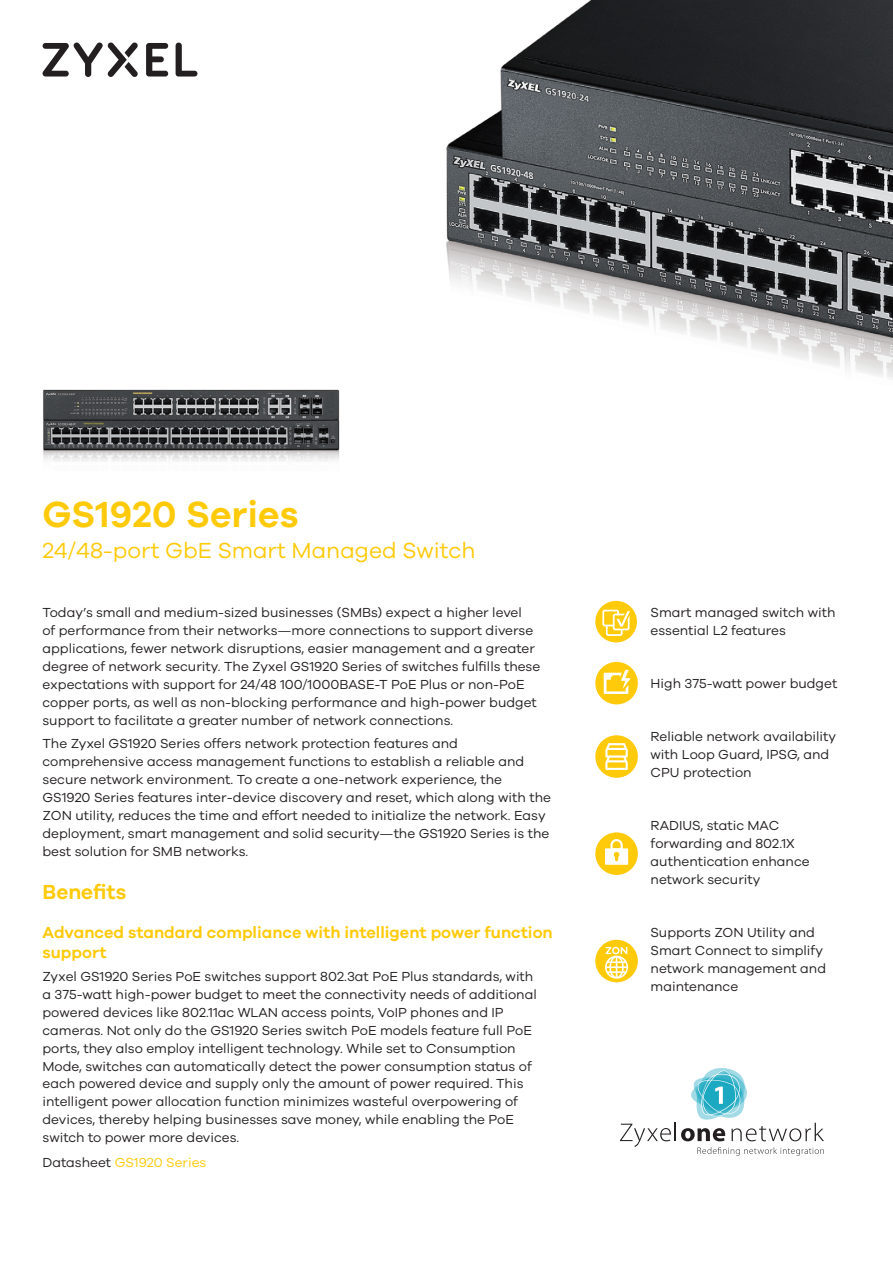
<style>
.page{position:relative;width:893px;height:1263px;background:#fff}
.page>*{position:absolute;margin:0;border:0;box-sizing:border-box;transform-origin:0 0}
.t1{font:600 37.5px "Galano Grotesque";color:#feca0a}
.t2{font:22.5px "Galano Grotesque";color:#feca0a}
.t3{font:600 21px "Galano Grotesque";color:#feca0a}
.t4{font:600 16.5px/19.8px "Galano Grotesque";color:#feca0a}
.t5{font:13.5px/18px "Galano Grotesque";color:#231f20}
.t6{font:13.5px "Galano Grotesque";color:#feca0a}
.s1{color:#231f20}
</style>
<div class="page">
<svg style="left:176px;top:43px;width:21px;height:34px"></svg>
<svg style="left:146px;top:43px;width:22px;height:34px"></svg>
<svg style="left:42px;top:42px;width:96px;height:35px"></svg>
<svg style="left:620px;top:1068px;width:204px;height:88px"></svg>
<img style="left:446px;top:0;width:447px;height:379px">
<img style="left:43px;top:389px;width:297px;height:72px">
<div style="left:595px;top:662px;width:43px;height:42px;background:#feca0a;border-radius:50%"></div>
<svg style="left:604px;top:670px;width:27px;height:24px"></svg>
<div style="left:595px;top:735px;width:43px;height:43px;background:#feca0a;border-radius:50%"></div>
<svg style="left:605px;top:743px;width:23px;height:27px"></svg>
<div style="left:595px;top:940px;width:43px;height:42px;background:#feca0a;border-radius:50%"></div>
<svg style="left:605px;top:947px;width:23px;height:32px"></svg>
<div style="left:595px;top:601px;width:42px;height:41px;background:#feca0a;border-radius:50%"></div>
<svg style="left:602px;top:610px;width:29px;height:27px"></svg>
<div style="left:595px;top:832px;width:43px;height:43px;background:#feca0a;border-radius:50%"></div>
<svg style="left:605px;top:839px;width:23px;height:26px"></svg>
<h1 class="t1" style="left:43px;top:491px;width:258px">GS1920 Series</h1>
<h2 class="t2" style="left:43px;top:537px;width:434px">24/48-port GbE Smart Managed Switch</h2>
<p class="t5" style="left:43px;top:603px;width:499px">Today’s small and medium-sized businesses (SMBs) expect a higher level<br>of performance from their networks—more connections to support diverse applications, fewer network disruptions, easier management and a greater degree of network security. The Zyxel GS1920 Series of switches fulfills these expectations with support for 24/48 100/1000BASE-T PoE Plus or non-PoE copper ports, as well as non-blocking performance and high-power budget support to facilitate a greater number of network connections.</p>
<p class="t5" style="left:43px;top:734px;width:510px">The Zyxel GS1920 Series offers network protection features and comprehensive access management functions to establish a reliable and secure network environment. To create a one-network experience, the GS1920 Series features inter-device discovery and reset, which along with the ZON utility, reduces the time and effort needed to initialize the network. Easy deployment, smart management and solid security—the GS1920 Series is the best solution for SMB networks.</p>
<h3 class="t3" style="left:43px;top:879px;width:85px">Benefits</h3>
<p class="t4" style="left:43px;top:922px;width:512px">Advanced standard compliance with intelligent power function support</p>
<p class="t5" style="left:43px;top:966px;width:496px">Zyxel GS1920 Series PoE switches support 802.3at PoE Plus standards, with a 375-watt high-power budget to meet the connectivity needs of additional powered devices like 802.11ac WLAN access points, VoIP phones and IP cameras. Not only do the GS1920 Series switch PoE models feature full PoE ports, they also employ intelligent technology. While set to Consumption Mode, switches can automatically detect the power consumption status of each powered device and supply only the amount of power required. This intelligent power allocation function minimizes wasteful overpowering of devices, thereby helping businesses save money, while enabling the PoE switch to power more devices.</p>
<p class="t6" style="left:43px;top:1154px;width:165px"><span class="s1">Datasheet</span> GS1920 Series</p>
<p class="t5" style="left:651px;top:603px;width:186px">Smart managed switch with essential L2 features</p>
<p class="t5" style="left:651px;top:674px;width:188px">High 375-watt power budget</p>
<p class="t5" style="left:651px;top:727px;width:187px">Reliable network availability with Loop Guard, IPSG, and<br>CPU protection</p>
<p class="t5" style="left:651px;top:816px;width:161px">RADIUS, static MAC forwarding and 802.1X authentication enhance network security</p>
<p class="t5" style="left:651px;top:923px;width:177px">Supports ZON Utility and<br>Smart Connect to simplify network management and maintenance</p>
</div>
